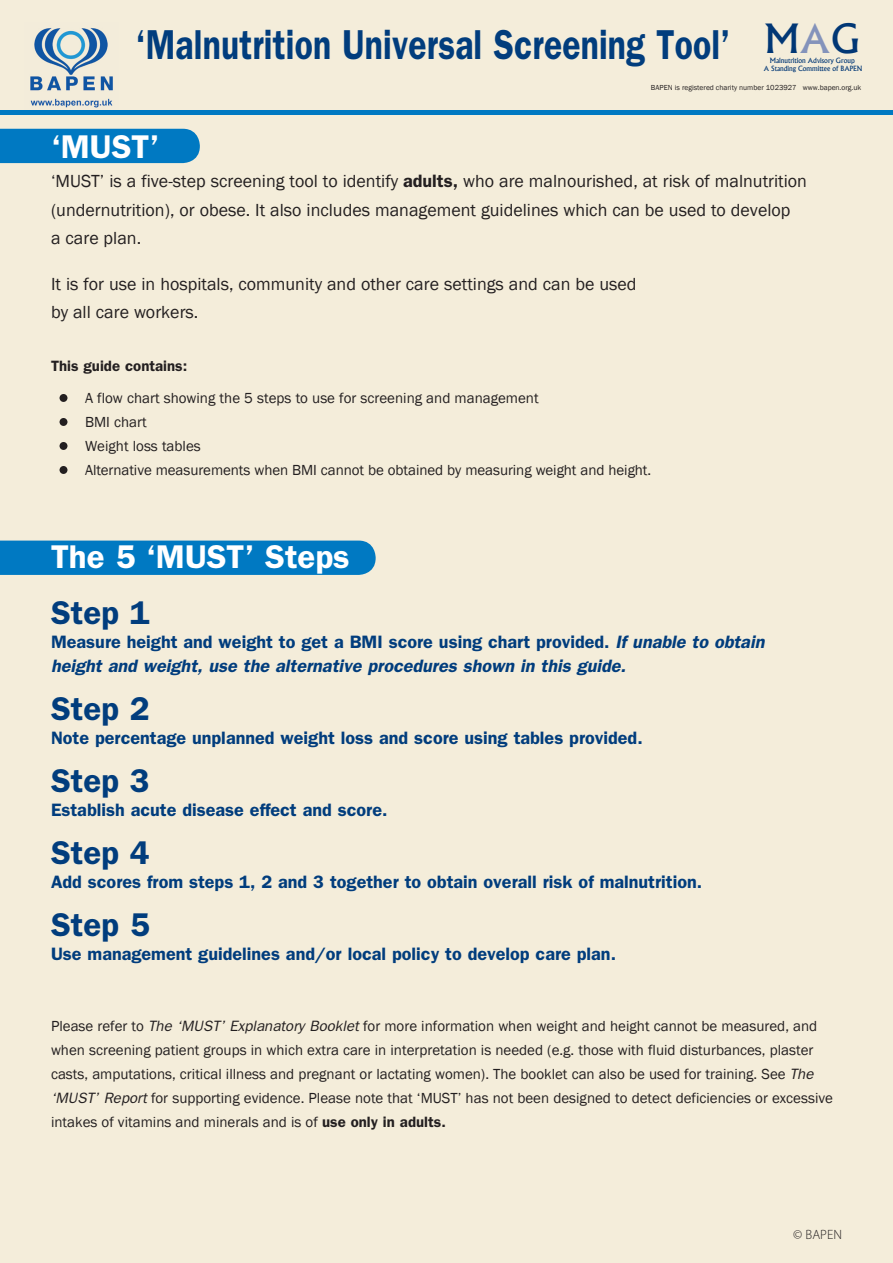
<style>
.page{position:relative;width:893px;height:1263px;background:#f4edda}
.page>*{position:absolute;margin:0;border:0;box-sizing:border-box;transform-origin:0 0}
.t1{font:600 42px "Franklin Gothic";letter-spacing:.005em;color:#013d7d;scale:.8 1}
.t2{font:500 38.55px "Albertus";color:#013775}
.t3{font:600 33px "Franklin Gothic";color:#013d7d}
.t4{font:600 33px "Franklin Gothic";color:#fff}
.t5{font:18px/28.5px "Franklin Gothic";color:#231f20}
.t6{font:600 18px "Franklin Gothic";color:#013d7d}
.t7{font:italic 600 18px/24px "Franklin Gothic";color:#013d7d}
.t8{font:15px/24px "Franklin Gothic";color:#231f20}
.t9{font:600 15px "Franklin Gothic";color:#231f20}
.t10{font:300 13.5px "Myriad Pro";color:#231f20}
.t11{font:7.5px "Franklin Gothic";color:#231f20}
.t12{font:500 6.9px/7.9px "Albertus";color:#013775;text-align:center}
.s1{color:#8493bb}
.s2{font-weight:600}
.s3{font-style:normal}
.s4{font-style:italic}
</style>
<div class="page">
<div style="left:60px;top:394px;width:7px;height:8px;background:#231f20;border-radius:50%"></div>
<div style="left:60px;top:418px;width:7px;height:8px;background:#231f20;border-radius:50%"></div>
<div style="left:60px;top:442px;width:7px;height:8px;background:#231f20;border-radius:50%"></div>
<div style="left:60px;top:466px;width:7px;height:8px;background:#231f20;border-radius:50%"></div>
<div style="left:1px;top:541px;width:375px;height:34px;background:#0079c2"></div>
<hr style="left:0;top:111px;width:893px;height:4px;background:#0079c2">
<div style="left:1px;top:129px;width:199px;height:34px;background:#0079c2"></div>
<img style="left:24px;top:28px;width:94px;height:83px">
<h1 class="t1" style="left:136px;top:20px;width:745px">‘Malnutrition Universal Screening Tool’</h1>
<h2 class="t2" style="left:764px;top:15px;width:97px">M<span class="s1">A</span>G</h2>
<p class="t12" style="left:764px;top:56px;width:100px">Malnutrition Advisory Group<br>A Standing Committee of BAPEN</p>
<h3 class="t4" style="left:51px;top:128px;width:110px">‘MUST’</h3>
<p class="t11" style="left:651px;top:83px;width:212px">BAPEN is registered charity number 1023927 www.bapen.org.uk</p>
<p class="t5" style="left:51px;top:168px;width:757px">‘MUST’ is a five-step screening tool to identify <span class="s2">adults,</span> who are malnourished, at risk of malnutrition (undernutrition), or obese. It also includes management guidelines which can be used to develop<br>a care plan.</p>
<p class="t5" style="left:51px;top:270px;width:587px">It is for use in hospitals, community and other care settings and can be used by all care workers.</p>
<p class="t9" style="left:51px;top:357px;width:138px">This guide contains:</p>
<p class="t8" style="left:85px;top:387px;width:568px">A flow chart showing the 5 steps to use for screening and management<br>BMI chart<br>Weight loss tables<br>Alternative measurements when BMI cannot be obtained by measuring weight and height.</p>
<h3 class="t4" style="left:51px;top:537px;width:300px">The 5 ‘MUST’ Steps</h3>
<h3 class="t3" style="left:51px;top:593px;width:100px">Step 1</h3>
<p class="t7" style="left:51px;top:629px;width:715px"><span class="s3">Measure height and weight to get a BMI score using chart provided.</span> If unable to obtain height and weight, use the alternative procedures shown in this guide.</p>
<h3 class="t3" style="left:51px;top:689px;width:100px">Step 2</h3>
<p class="t6" style="left:51px;top:727px;width:593px">Note percentage unplanned weight loss and score using tables provided.</p>
<h3 class="t3" style="left:51px;top:761px;width:100px">Step 3</h3>
<p class="t6" style="left:51px;top:799px;width:338px">Establish acute disease effect and score.</p>
<h3 class="t3" style="left:51px;top:833px;width:100px">Step 4</h3>
<p class="t6" style="left:51px;top:871px;width:653px">Add scores from steps 1, 2 and 3 together to obtain overall risk of malnutrition.</p>
<h3 class="t3" style="left:51px;top:905px;width:100px">Step 5</h3>
<p class="t6" style="left:51px;top:943px;width:567px">Use management guidelines and/or local policy to develop care plan.</p>
<p class="t8" style="left:51px;top:1014px;width:783px">Please refer to <span class="s4">The ‘MUST’ Explanatory Booklet</span> for more information when weight and height cannot be measured, and when screening patient groups in which extra care in interpretation is needed (e.g. those with fluid disturbances, plaster casts, amputations, critical illness and pregnant or lactating women). The booklet can also be used for training. See <span class="s4">The ‘MUST’ Report</span> for supporting evidence. Please note that ‘MUST’ has not been designed to detect deficiencies or excessive intakes of vitamins and minerals and is of <span class="s2">use only in adults.</span></p>
<p class="t10" style="left:793px;top:1226px;width:50px">© BAPEN</p>
</div>
